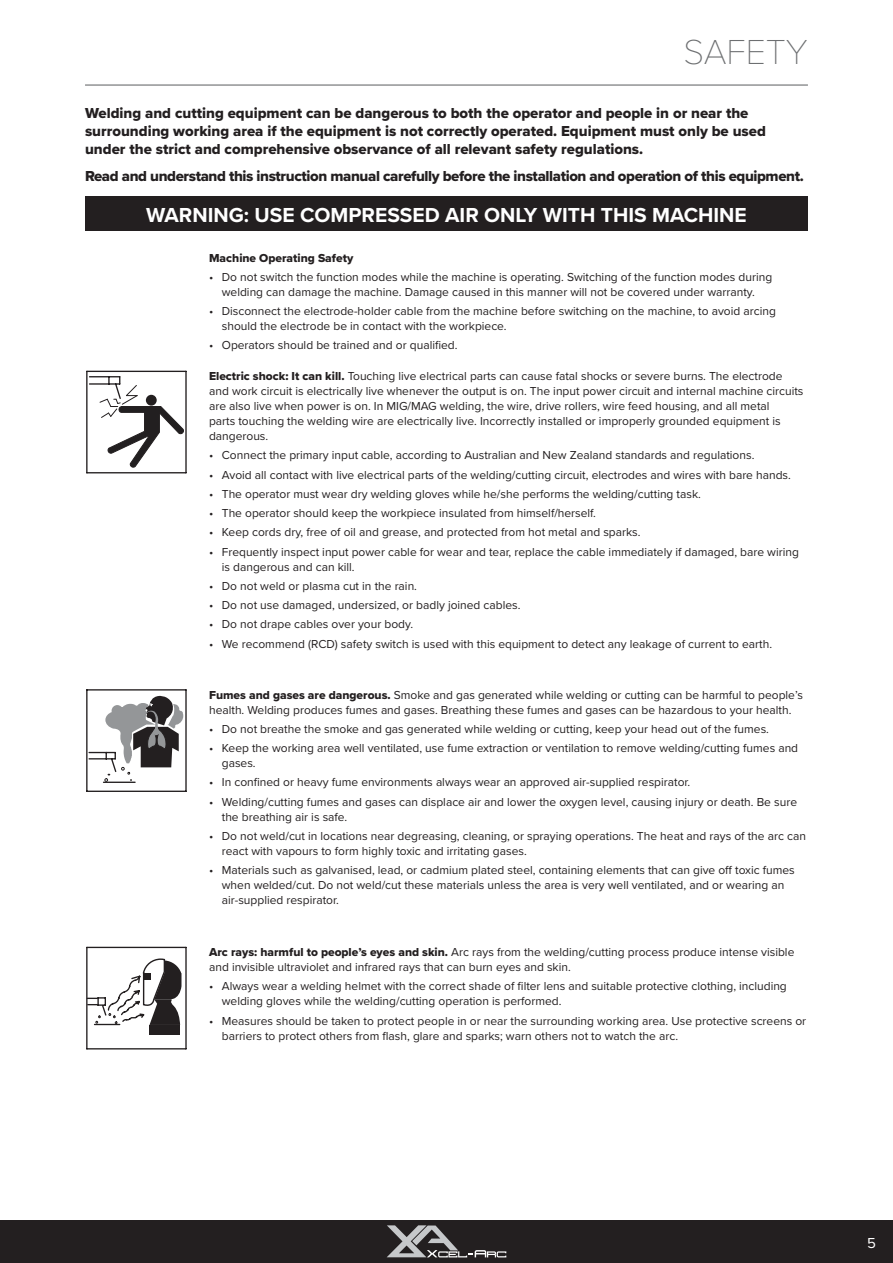
<style>
.page{position:relative;width:893px;height:1263px;background:#fff}
.page>*{position:absolute;margin:0;border:0;box-sizing:border-box;transform-origin:0 0}
.t1{font:100 36px "Proxima Nova T";color:#6d6f71}
.t2{font:700 21px "Proxima Nova";color:#fff}
.t3{font:15px/18px "Proxima Nova Extrabld";color:#231f20}
.t4{font:15px "Proxima Nova Extrabld";letter-spacing:-.025em;color:#231f20}
.t5{font:15px "Proxima Nova";color:#fff}
.t6{font:12px/15px "Proxima Nova";color:#231f20}
.t7{font:12px "Proxima Nova Extrabld";color:#231f20}
.s1{font-family:"Proxima Nova Extrabld"}
</style>
<div class="page">
<hr style="left:85px;top:84px;width:723px;height:2px;background:#6d6f71">
<hr style="left:87px;top:371px;width:99px;height:1px;background:#231f20">
<hr style="left:185px;top:371px;width:2px;height:102px;background:#231f20">
<hr style="left:87px;top:472px;width:99px;height:1px;background:#231f20">
<hr style="left:86px;top:371px;width:2px;height:102px;background:#231f20">
<svg style="left:89px;top:376px;width:95px;height:91px"></svg>
<hr style="left:87px;top:689px;width:99px;height:1px;background:#231f20">
<hr style="left:185px;top:690px;width:2px;height:101px;background:#231f20">
<hr style="left:87px;top:791px;width:99px;height:1px;background:#231f20">
<hr style="left:86px;top:690px;width:2px;height:101px;background:#231f20">
<hr style="left:104px;top:782px;width:31px;height:1px;background:#231f20">
<svg style="left:88px;top:695px;width:95px;height:87px"></svg>
<hr style="left:87px;top:947px;width:99px;height:1px;background:#231f20">
<hr style="left:185px;top:947px;width:2px;height:102px;background:#231f20">
<hr style="left:87px;top:1048px;width:99px;height:1px;background:#231f20">
<hr style="left:86px;top:947px;width:2px;height:102px;background:#231f20">
<div style="left:149px;top:1025px;width:31px;height:10px;background:#231f20"></div>
<svg style="left:86px;top:958px;width:95px;height:68px"></svg>
<div style="left:85px;top:196px;width:723px;height:35px;background:#231f20"></div>
<div style="left:0;top:1220px;width:893px;height:43px;background:#231f20"></div>
<svg style="left:387px;top:1225px;width:119px;height:32px"></svg>
<h1 class="t1" style="left:683px;top:25px;width:126px">SAFETY</h1>
<p class="t3" style="left:85px;top:104px;width:682px">Welding and cutting equipment can be dangerous to both the operator and people in or near the surrounding working area if the equipment is not correctly operated. Equipment must only be used under the strict and comprehensive observance of all relevant safety regulations.</p>
<p class="t4" style="left:85px;top:164px;width:720px">Read and understand this instruction manual carefully before the installation and operation of this equipment.</p>
<h2 class="t2" style="left:146px;top:199px;width:602px">WARNING: USE COMPRESSED AIR ONLY WITH THIS MACHINE</h2>
<p class="t7" style="left:209px;top:249px;width:146px">Machine Operating Safety</p>
<p class="t6" style="left:209px;top:269px;width:565px;text-align:center">• Do not switch the function modes while the machine is operating. Switching of the function modes during welding can damage the machine. Damage caused in this manner will not be covered under warranty.</p>
<p class="t6" style="left:222px;top:303px;width:556px;text-indent:-13px">• Disconnect the electrode-holder cable from the machine before switching on the machine, to avoid arcing should the electrode be in contact with the workpiece.</p>
<p class="t6" style="left:209px;top:337px;width:250px">• Operators should be trained and or qualified.</p>
<p class="t6" style="left:209px;top:368px;width:596px"><span class="s1">Electric shock: It can kill.</span> Touching live electrical parts can cause fatal shocks or severe burns. The electrode and work circuit is electrically live whenever the output is on. The input power circuit and internal machine circuits are also live when power is on. In MIG/MAG welding, the wire, drive rollers, wire feed housing, and all metal<br>parts touching the welding wire are electrically live. Incorrectly installed or improperly grounded equipment is dangerous.</p>
<p class="t6" style="left:209px;top:447px;width:547px">• Connect the primary input cable, according to Australian and New Zealand standards and regulations.</p>
<p class="t6" style="left:209px;top:467px;width:583px">• Avoid all contact with live electrical parts of the welding/cutting circuit, electrodes and wires with bare hands.</p>
<p class="t6" style="left:209px;top:486px;width:493px">• The operator must wear dry welding gloves while he/she performs the welding/cutting task.</p>
<p class="t6" style="left:209px;top:505px;width:388px">• The operator should keep the workpiece insulated from himself/herself.</p>
<p class="t6" style="left:209px;top:524px;width:433px">• Keep cords dry, free of oil and grease, and protected from hot metal and sparks.</p>
<p class="t6" style="left:222px;top:544px;width:579px;text-indent:-13px">• Frequently inspect input power cable for wear and tear, replace the cable immediately if damaged, bare wiring is dangerous and can kill.</p>
<p class="t6" style="left:209px;top:578px;width:209px">• Do not weld or plasma cut in the rain.</p>
<p class="t6" style="left:209px;top:597px;width:313px">• Do not use damaged, undersized, or badly joined cables.</p>
<p class="t6" style="left:209px;top:616px;width:206px">• Do not drape cables over your body.</p>
<p class="t6" style="left:209px;top:636px;width:565px">• We recommend (RCD) safety switch is used with this equipment to detect any leakage of current to earth.</p>
<p class="t6" style="left:209px;top:687px;width:595px"><span class="s1">Fumes and gases are dangerous.</span> Smoke and gas generated while welding or cutting can be harmful to people’s health. Welding produces fumes and gases. Breathing these fumes and gases can be hazardous to your health.</p>
<p class="t6" style="left:209px;top:721px;width:561px">• Do not breathe the smoke and gas generated while welding or cutting, keep your head out of the fumes.</p>
<p class="t6" style="left:222px;top:740px;width:578px;text-indent:-13px">• Keep the working area well ventilated, use fume extraction or ventilation to remove welding/cutting fumes and gases.</p>
<p class="t6" style="left:209px;top:774px;width:483px">• In confined or heavy fume environments always wear an approved air-supplied respirator.</p>
<p class="t6" style="left:222px;top:794px;width:577px;text-indent:-13px">• Welding/cutting fumes and gases can displace air and lower the oxygen level, causing injury or death. Be sure the breathing air is safe.</p>
<p class="t6" style="left:222px;top:828px;width:586px;text-indent:-13px">• Do not weld/cut in locations near degreasing, cleaning, or spraying operations. The heat and rays of the arc can react with vapours to form highly toxic and irritating gases.</p>
<p class="t6" style="left:222px;top:862px;width:574px;text-indent:-13px">• Materials such as galvanised, lead, or cadmium plated steel, containing elements that can give off toxic fumes when welded/cut. Do not weld/cut these materials unless the area is very well ventilated, and or wearing an air-supplied respirator.</p>
<p class="t6" style="left:209px;top:944px;width:587px"><span class="s1">Arc rays: harmful to people’s eyes and skin.</span> Arc rays from the welding/cutting process produce intense visible and invisible ultraviolet and infrared rays that can burn eyes and skin.</p>
<p class="t6" style="left:222px;top:978px;width:566px;text-indent:-13px">• Always wear a welding helmet with the correct shade of filter lens and suitable protective clothing, including welding gloves while the welding/cutting operation is performed.</p>
<p class="t6" style="left:222px;top:1013px;width:586px;text-indent:-13px">• Measures should be taken to protect people in or near the surrounding working area. Use protective screens or barriers to protect others from flash, glare and sparks; warn others not to watch the arc.</p>
<p class="t5" style="left:867px;top:1231px;width:10px">5</p>
</div>
